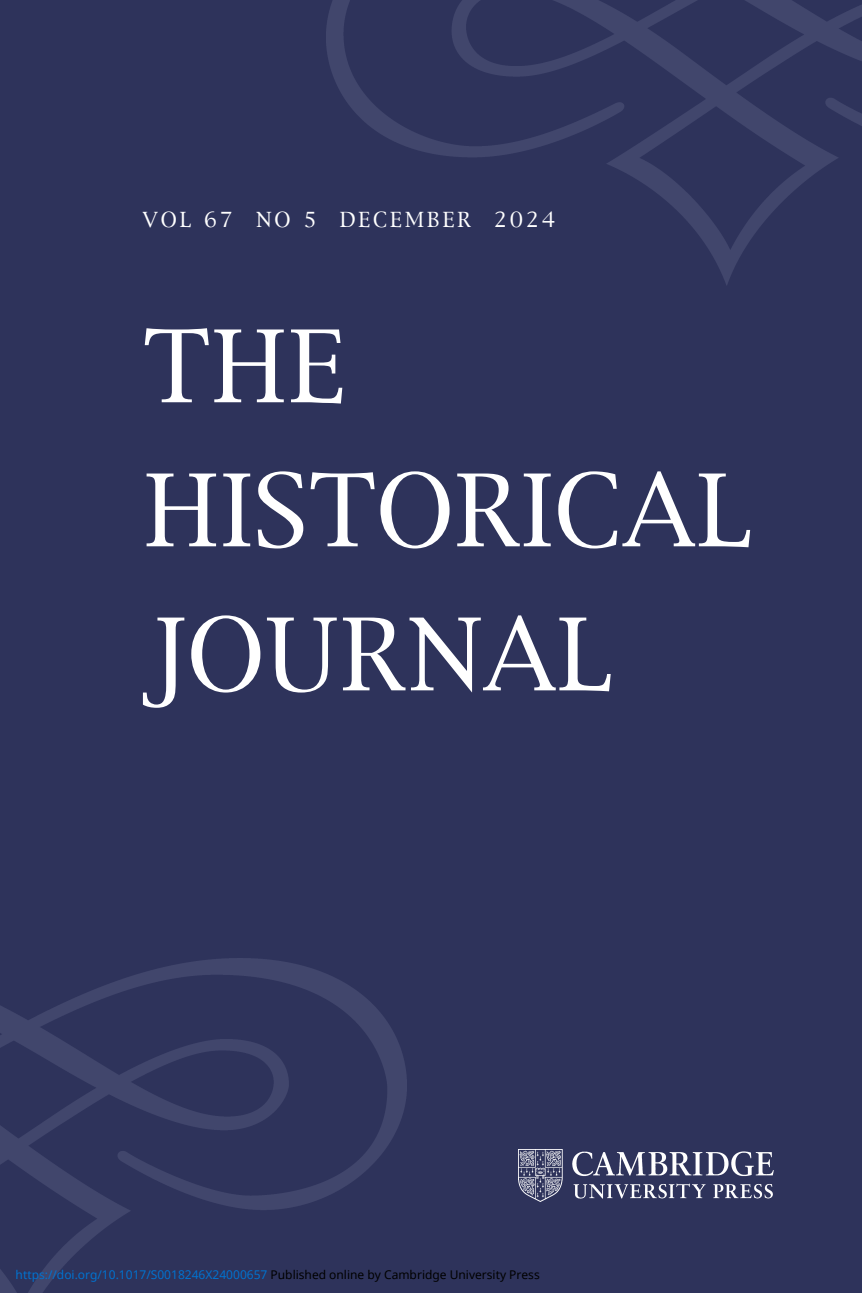
<style>
.page{position:relative;width:862px;height:1293px;background:#2e335b}
.page>*{position:absolute;margin:0;border:0;box-sizing:border-box;transform-origin:0 0}
.t1{font:96px/144px "New York";color:#fff}
.t2{font:20px "New York";letter-spacing:.135em;color:#fff}
.t3{font:12px "Noto Sans";color:#0172cf}
.s1{color:#000}
</style>
<div class="page">
<img style="left:326px;top:0;width:536px;height:285px">
<img style="left:0;top:958px;width:407px;height:335px">
<img style="left:518px;top:1149px;width:255px;height:52px">
<h2 class="t2" style="left:143px;top:208px;width:414px">VOL 67 NO 5 DECEMBER 2024</h2>
<h1 class="t1" style="left:143px;top:297px;width:610px">THE<br>HISTORICAL<br>JOURNAL</h1>
<p class="t3" style="left:16px;top:1266px;width:526px">https://doi.org/10.1017/S0018246X24000657 <span class="s1">Published online by Cambridge University Press</span></p>
</div>
